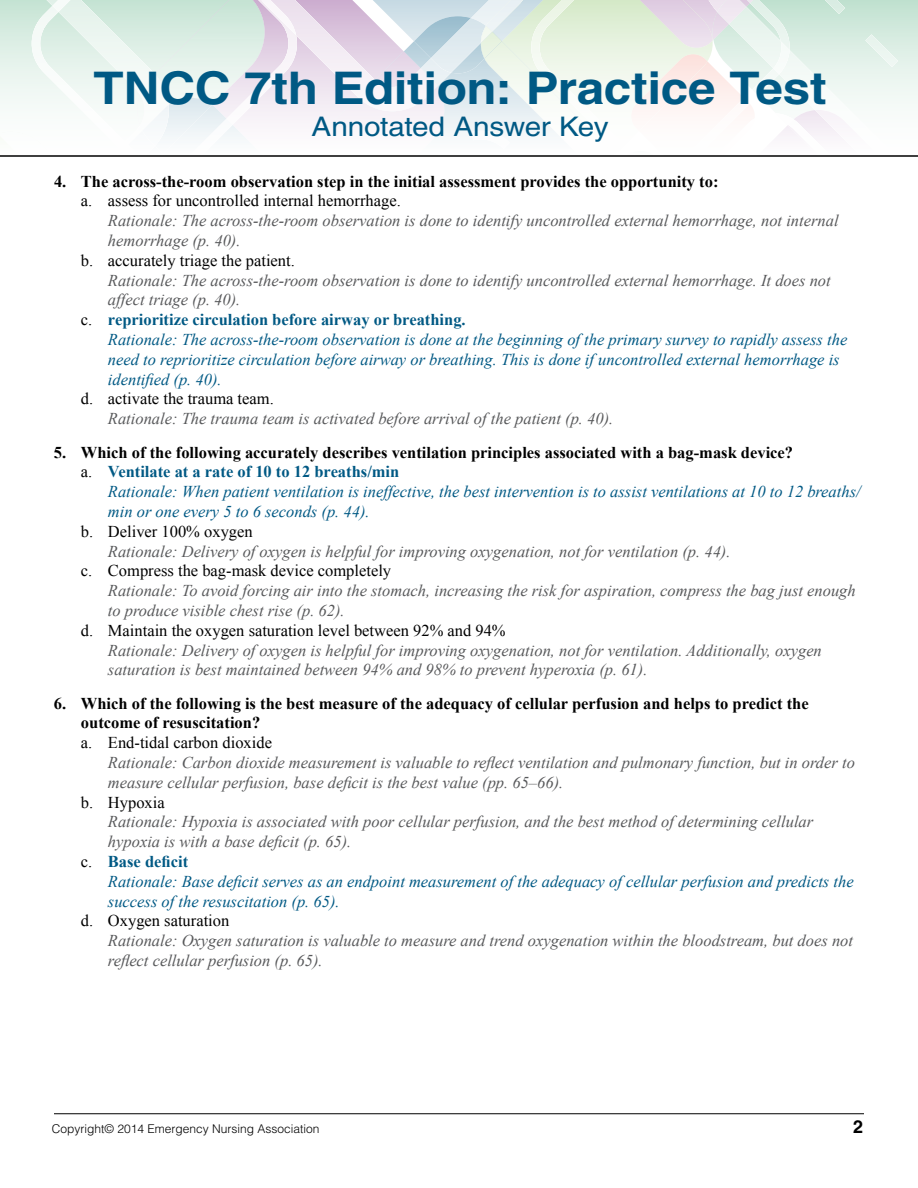
<style>
.page{position:relative;width:918px;height:1188px;background:#fff}
.page>*{position:absolute;margin:0;border:0;box-sizing:border-box;transform-origin:0 0}
.t1{font:700 45px "Helvetica LT Std";letter-spacing:-.005em;color:#005984;scale:1.1 1}
.t2{font:27px "Helvetica LT Std";letter-spacing:-.01em;color:#005984;scale:1.1 1}
.t3{font:700 18px "Helvetica LT Std";color:#000}
.t4{font:italic 16.5px/19.8px "Times New Roman";color:#58595b}
.t5{font:italic 16.5px/19.8px "Times New Roman";color:#005984}
.t6{font:700 16.5px/19.8px "Times New Roman";color:#000}
.t7{font:16.5px "Times New Roman";color:#000}
.t8{font:700 16.5px "Times New Roman";color:#005984}
.t9{font:300 12px "Helvetica LT Std";color:#000}
.s1{font-weight:400;color:#000}
.s2{font-weight:400}
.s3{color:#005984}
</style>
<div class="page">
<hr style="left:54px;top:1113px;width:810px;height:1px;background:#000">
<svg style="left:0;top:0;width:918px;height:139px"></svg>
<hr style="left:0;top:155px;width:918px;height:2px;background:#000">
<h1 class="t1" style="left:94px;top:60px;width:668px">TNCC 7th Edition: Practice Test</h1>
<h2 class="t2" style="left:312px;top:111px;width:271px">Annotated Answer Key</h2>
<p class="t6" style="left:54px;top:171px;width:666px">4. The across-the-room observation step in the initial assessment provides the opportunity to:</p>
<p class="t7" style="left:81px;top:190px;width:321px">a. assess for uncontrolled internal hemorrhage.</p>
<p class="t4" style="left:108px;top:210px;width:732px">Rationale: The across-the-room observation is done to identify uncontrolled external hemorrhage, not internal hemorrhage (p. 40).</p>
<p class="t7" style="left:81px;top:249px;width:215px">b. accurately triage the patient.</p>
<p class="t4" style="left:108px;top:270px;width:724px">Rationale: The across-the-room observation is done to identify uncontrolled external hemorrhage. It does not</p>
<p class="t4" style="left:108px;top:290px;width:134px">affect triage (p. 40).</p>
<p class="t8" style="left:81px;top:308px;width:386px"><span class="s1">c.</span> reprioritize circulation before airway or breathing.</p>
<p class="t5" style="left:108px;top:329px;width:741px">Rationale: The across-the-room observation is done at the beginning of the primary survey to rapidly assess the</p>
<p class="t5" style="left:108px;top:349px;width:733px">need to reprioritize circulation before airway or breathing. This is done if uncontrolled external hemorrhage is</p>
<p class="t5" style="left:108px;top:369px;width:115px">identified (p. 40).</p>
<p class="t7" style="left:81px;top:388px;width:194px">d. activate the trauma team.</p>
<p class="t4" style="left:108px;top:408px;width:507px">Rationale: The trauma team is activated before arrival of the patient (p. 40).</p>
<p class="t6" style="left:81px;top:442px;width:714px;text-indent:-27px">5. Which of the following accurately describes ventilation principles associated with a bag-mask device? <span class="s2">a.</span> <span class="s3">Ventilate at a rate of 10 to 12 breaths/min</span></p>
<p class="t5" style="left:108px;top:481px;width:754px">Rationale: When patient ventilation is ineffective, the best intervention is to assist ventilations at 10 to 12 breaths/ min or one every 5 to 6 seconds (p. 44).</p>
<p class="t7" style="left:81px;top:520px;width:173px">b. Deliver 100% oxygen</p>
<p class="t4" style="left:108px;top:541px;width:624px">Rationale: Delivery of oxygen is helpful for improving oxygenation, not for ventilation (p. 44).</p>
<p class="t7" style="left:81px;top:560px;width:312px">c. Compress the bag-mask device completely</p>
<p class="t4" style="left:108px;top:580px;width:749px">Rationale: To avoid forcing air into the stomach, increasing the risk for aspiration, compress the bag just enough to produce visible chest rise (p. 62).</p>
<p class="t7" style="left:81px;top:619px;width:426px">d. Maintain the oxygen saturation level between 92% and 94%</p>
<p class="t4" style="left:108px;top:640px;width:715px">Rationale: Delivery of oxygen is helpful for improving oxygenation, not for ventilation. Additionally, oxygen saturation is best maintained between 94% and 98% to prevent hyperoxia (p. 61).</p>
<p class="t6" style="left:81px;top:693px;width:729px;text-indent:-27px">6. Which of the following is the best measure of the adequacy of cellular perfusion and helps to predict the outcome of resuscitation?</p>
<p class="t7" style="left:81px;top:732px;width:193px">a. End-tidal carbon dioxide</p>
<p class="t4" style="left:108px;top:752px;width:748px">Rationale: Carbon dioxide measurement is valuable to reflect ventilation and pulmonary function, but in order to measure cellular perfusion, base deficit is the best value (pp. 65–66).</p>
<p class="t7" style="left:81px;top:791px;width:85px">b. Hypoxia</p>
<p class="t4" style="left:108px;top:812px;width:707px">Rationale: Hypoxia is associated with poor cellular perfusion, and the best method of determining cellular</p>
<p class="t4" style="left:108px;top:831px;width:245px">hypoxia is with a base deficit (p. 65).</p>
<p class="t8" style="left:81px;top:850px;width:109px"><span class="s1">c.</span> Base deficit</p>
<p class="t5" style="left:108px;top:871px;width:747px">Rationale: Base deficit serves as an endpoint measurement of the adequacy of cellular perfusion and predicts the</p>
<p class="t5" style="left:108px;top:891px;width:233px">success of the resuscitation (p. 65).</p>
<p class="t7" style="left:81px;top:910px;width:150px">d. Oxygen saturation</p>
<p class="t4" style="left:108px;top:930px;width:747px">Rationale: Oxygen saturation is valuable to measure and trend oxygenation within the bloodstream, but does not reflect cellular perfusion (p. 65).</p>
<p class="t9" style="left:52px;top:1122px;width:269px">Copyright© 2014 Emergency Nursing Association</p>
<p class="t3" style="left:853px;top:1116px;width:12px">2</p>
</div>
